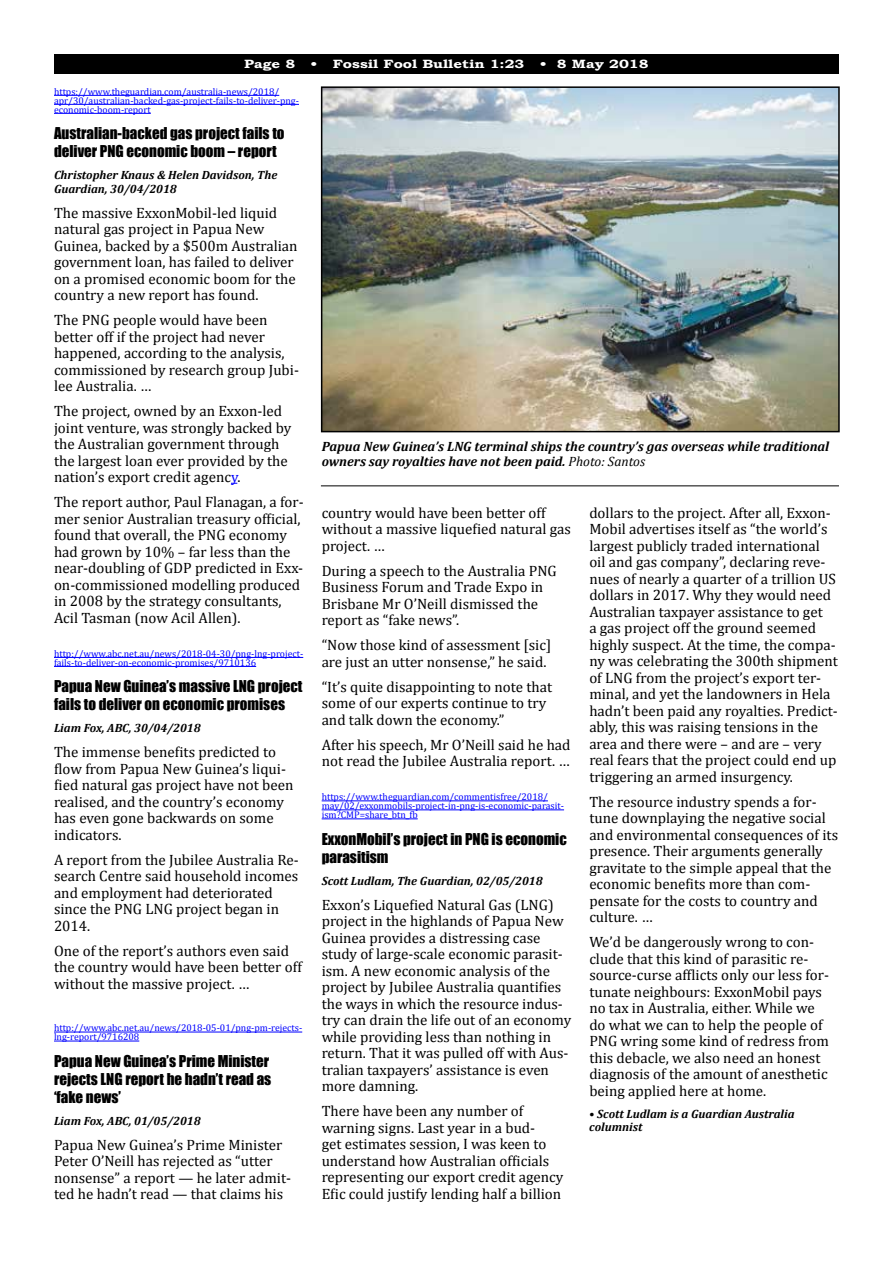
<style>
.page{position:relative;width:893px;height:1263px;background:#fff}
.page>*{position:absolute;margin:0;border:0;box-sizing:border-box;transform-origin:0 0}
.t1{font:15px/16.5px "Cambria";color:#000}
.t2{font:15px/18px "Impact";color:#000}
.t3{font:italic 700 13.5px/15px "Cambria";color:#000}
.t4{font:italic 700 12px/13.5px "Cambria";color:#000}
.t5{font:700 12px "Bookman Old Style";color:#fff;scale:1.25 1}
.t6{font:9.75px/9px "Cambria";color:#00f}
.s1{color:#00f}
.s2{font-weight:400}
</style>
<div class="page">
<div style="left:54px;top:54px;width:785px;height:20px;background:#000"></div>
<hr style="left:54px;top:95px;width:225px;height:1px;background:#00f">
<hr style="left:54px;top:104px;width:245px;height:1px;background:#00f">
<hr style="left:54px;top:113px;width:97px;height:1px;background:#00f">
<hr style="left:54px;top:657px;width:249px;height:1px;background:#00f">
<hr style="left:54px;top:666px;width:202px;height:1px;background:#00f">
<hr style="left:54px;top:1032px;width:248px;height:1px;background:#00f">
<hr style="left:54px;top:1041px;width:85px;height:1px;background:#00f">
<hr style="left:322px;top:800px;width:226px;height:1px;background:#00f">
<hr style="left:322px;top:809px;width:242px;height:1px;background:#00f">
<hr style="left:322px;top:818px;width:96px;height:1px;background:#00f">
<img style="left:324px;top:89px;width:513px;height:340px">
<div style="left:321px;top:86px;width:519px;height:346px;border:2px solid #000"></div>
<hr style="left:321px;top:485px;width:518px;height:1px;background:#000">
<p class="t5" style="left:244px;top:57px;width:42px">Page 8</p>
<p class="t5" style="left:311px;top:57px;width:173px">• Fossil Fool Bulletin 1:23</p>
<p class="t5" style="left:540px;top:57px;width:89px">• 8 May 2018</p>
<p class="t6" style="left:54px;top:87px;width:246px">https://www.theguardian.com/australia-news/2018/ apr/30/australian-backed-gas-project-fails-to-deliver-png&shy;economic-boom-report</p>
<p class="t2" style="left:54px;top:124px;width:232px">Australian-backed gas project fails to deliver PNG economic boom – report</p>
<p class="t4" style="left:54px;top:168px;width:225px">Christopher Knaus &amp; Helen Davidson, The<br>Guardian, 30/04/2018</p>
<p class="t1" style="left:54px;top:204px;width:245px">The massive ExxonMobil-led liquid natural gas project in Papua New Guinea, backed by a $500m Australian government loan, has failed to deliver on a promised economic boom for the country a new report has found.</p>
<p class="t1" style="left:54px;top:312px;width:246px">The PNG people would have been better off if the project had never happened, according to the analysis, commissioned by research group Jubi&shy;lee Australia. …</p>
<p class="t1" style="left:54px;top:403px;width:239px">The project, owned by an Exxon-led joint venture, was strongly backed by the Australian government through the largest loan ever provided by the nation’s export credit agenc<span class="s1">y</span>.</p>
<p class="t1" style="left:54px;top:494px;width:251px">The report author, Paul Flanagan, a for&shy;mer senior Australian treasury official, found that overall, the PNG economy had grown by 10% – far less than the near-doubling of GDP predicted in Exx&shy;on-commissioned modelling produced in 2008 by the strategy consultants, Acil Tasman (now Acil Allen).</p>
<p class="t6" style="left:54px;top:649px;width:251px">http://www.abc.net.au/news/2018-04-30/png-lng-project&shy;fails-to-deliver-on-economic-promises/9710136</p>
<p class="t2" style="left:54px;top:677px;width:250px">Papua New Guinea’s massive LNG project fails to deliver on economic promises</p>
<p class="t4" style="left:54px;top:721px;width:148px">Liam Fox, ABC, 30/04/2018</p>
<p class="t1" style="left:54px;top:744px;width:241px">The immense benefits predicted to flow from Papua New Guinea’s liqui&shy;fied natural gas project have not been realised, and the country’s economy has even gone backwards on some indicators.</p>
<p class="t1" style="left:54px;top:851px;width:246px">A report from the Jubilee Australia Re&shy;search Centre said household incomes and employment had deteriorated since the PNG LNG project began in<br>2014.</p>
<p class="t1" style="left:54px;top:942px;width:249px">One of the report’s authors even said the country would have been better off without the massive project. …</p>
<p class="t6" style="left:54px;top:1023px;width:250px">http://www.abc.net.au/news/2018-05-01/png-pm-rejects&shy;lng-report/9716208</p>
<p class="t2" style="left:54px;top:1052px;width:219px">Papua New Guinea’s Prime Minister rejects LNG report he hadn’t read as ‘fake news’</p>
<p class="t4" style="left:54px;top:1114px;width:148px">Liam Fox, ABC, 01/05/2018</p>
<p class="t1" style="left:54px;top:1136px;width:239px">Papua New Guinea’s Prime Minister Peter O’Neill has rejected as “utter nonsense” a report — he later admit&shy;ted he hadn’t read — that claims his</p>
<p class="t3" style="left:322px;top:439px;width:509px">Papua New Guinea’s LNG terminal ships the country’s gas overseas while traditional owners say royalties have not been paid. <span class="s2">Photo: Santos</span></p>
<p class="t1" style="left:322px;top:504px;width:251px">country would have been better off without a massive liquefied natural gas project. …</p>
<p class="t1" style="left:322px;top:562px;width:237px">During a speech to the Australia PNG<br>Business Forum and Trade Expo in<br>Brisbane Mr O’Neill dismissed the report as “fake news”.</p>
<p class="t1" style="left:322px;top:637px;width:231px">“Now those kind of assessment [sic] are just an utter nonsense,” he said.</p>
<p class="t1" style="left:322px;top:678px;width:232px">“It’s quite disappointing to note that some of our experts continue to try and talk down the economy.”</p>
<p class="t1" style="left:322px;top:736px;width:250px">After his speech, Mr O’Neill said he had not read the Jubilee Australia report. …</p>
<p class="t6" style="left:322px;top:792px;width:244px">https://www.theguardian.com/commentisfree/2018/ may/02/exxonmobils-project-in-png-is-economic-parasit&shy;ism?CMP=share_btn_fb</p>
<p class="t2" style="left:322px;top:829px;width:247px">ExxonMobil’s project in PNG is economic parasitism</p>
<p class="t4" style="left:322px;top:874px;width:223px">Scott Ludlam, The Guardian, 02/05/2018</p>
<p class="t1" style="left:322px;top:896px;width:251px">Exxon’s Liquefied Natural Gas (LNG) project in the highlands of Papua New Guinea provides a distressing case study of large-scale economic parasit&shy;ism. A new economic analysis of the project by Jubilee Australia quantifies the ways in which the resource indus&shy;try can drain the life out of an economy while providing less than nothing in return. That it was pulled off with Aus&shy;tralian taxpayers’ assistance is even more damning.</p>
<p class="t1" style="left:322px;top:1103px;width:243px">There have been any number of warning signs. Last year in a bud-<br>get estimates session, I was keen to understand how Australian officials representing our export credit agency Efic could justify lending half a billion</p>
<p class="t1" style="left:589px;top:504px;width:250px">dollars to the project. After all, Exxon-Mobil advertises itself as “the world’s largest publicly traded international oil and gas company”, declaring reve&shy;nues of nearly a quarter of a trillion US dollars in 2017. Why they would need Australian taxpayer assistance to get<br>a gas project off the ground seemed highly suspect. At the time, the compa&shy;ny was celebrating the 300th shipment of LNG from the project’s export ter&shy;minal, and yet the landowners in Hela hadn’t been paid any royalties. Predict&shy;ably, this was raising tensions in the area and there were – and are – very real fears that the project could end up triggering an armed insurgency.</p>
<p class="t1" style="left:589px;top:793px;width:250px">The resource industry spends a for&shy;tune downplaying the negative social and environmental consequences of its presence. Their arguments generally gravitate to the simple appeal that the economic benefits more than com&shy;pensate for the costs to country and culture. …</p>
<p class="t1" style="left:589px;top:934px;width:241px">We’d be dangerously wrong to con&shy;clude that this kind of parasitic re&shy;source-curse afflicts only our less for&shy;tunate neighbours: ExxonMobil pays no tax in Australia, either. While we do what we can to help the people of PNG wring some kind of redress from this debacle, we also need an honest diagnosis of the amount of anesthetic being applied here at home.</p>
<p class="t4" style="left:589px;top:1107px;width:207px">• Scott Ludlam is a Guardian Australia columnist</p>
</div>
